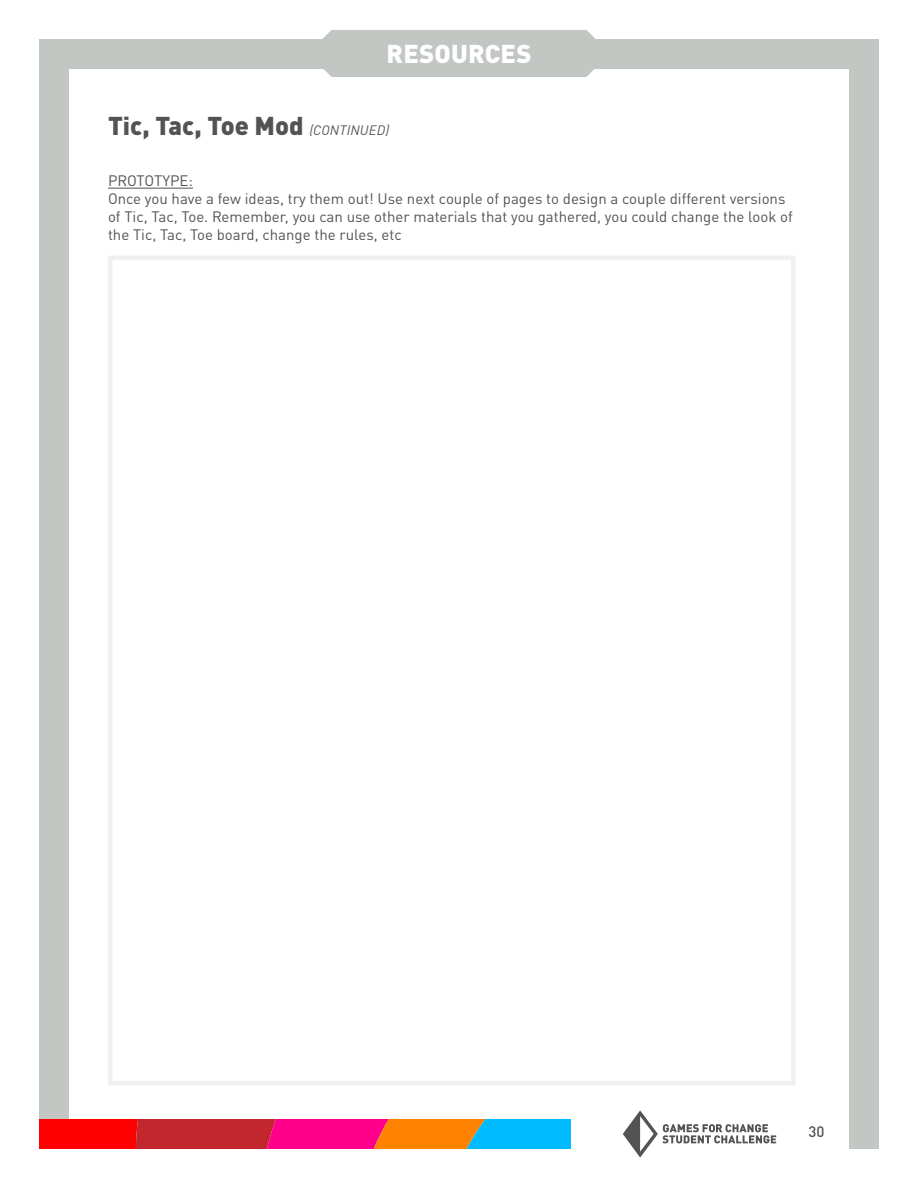
<style>
.page{position:relative;width:918px;height:1188px;background:#fff}
.page>*{position:absolute;margin:0;border:0;box-sizing:border-box;transform-origin:0 0}
.t1{font:900 25.5px "DIN Pro";color:#535353}
.t2{font:900 25.5px "DIN Pro";letter-spacing:.01em;color:#fff}
.t3{font:15px/18px "DIN Pro";color:#535353}
.t4{font:500 15px "DIN Pro";color:#535353}
.s1{font-weight:400;font-style:italic;font-size:13.5px}
</style>
<div class="page">
<div style="left:39px;top:39px;width:840px;height:1110px;border:30px solid #c3c7c4"></div>
<div style="left:473px;top:1119px;width:232px;height:30px;background:#fff"></div>
<div style="left:656px;top:1119px;width:193px;height:30px;background:#fff"></div>
<svg style="left:39px;top:1119px;width:531px;height:30px;background:#c24255"></svg>
<svg style="left:623px;top:1110px;width:153px;height:48px"></svg>
<div style="left:314px;top:30px;width:290px;height:47px;background:#c3c7c4"></div>
<hr style="left:108px;top:188px;width:85px;height:1px;background:#535353">
<div style="left:108px;top:256px;width:688px;height:829px;border:4px solid #f0f0f0"></div>
<h1 class="t2" style="left:387px;top:32px;width:146px">RESOURCES</h1>
<h1 class="t1" style="left:108px;top:104px;width:283px">Tic, Tac, Toe Mod <span class="s1">(CONTINUED)</span></h1>
<p class="t3" style="left:108px;top:170px;width:686px">PROTOTYPE:<br>Once you have a few ideas, try them out! Use next couple of pages to design a couple different versions of Tic, Tac, Toe. Remember, you can use other materials that you gathered, you could change the look of the Tic, Tac, Toe board, change the rules, etc</p>
<p class="t4" style="left:808px;top:1119px;width:17px">30</p>
</div>
